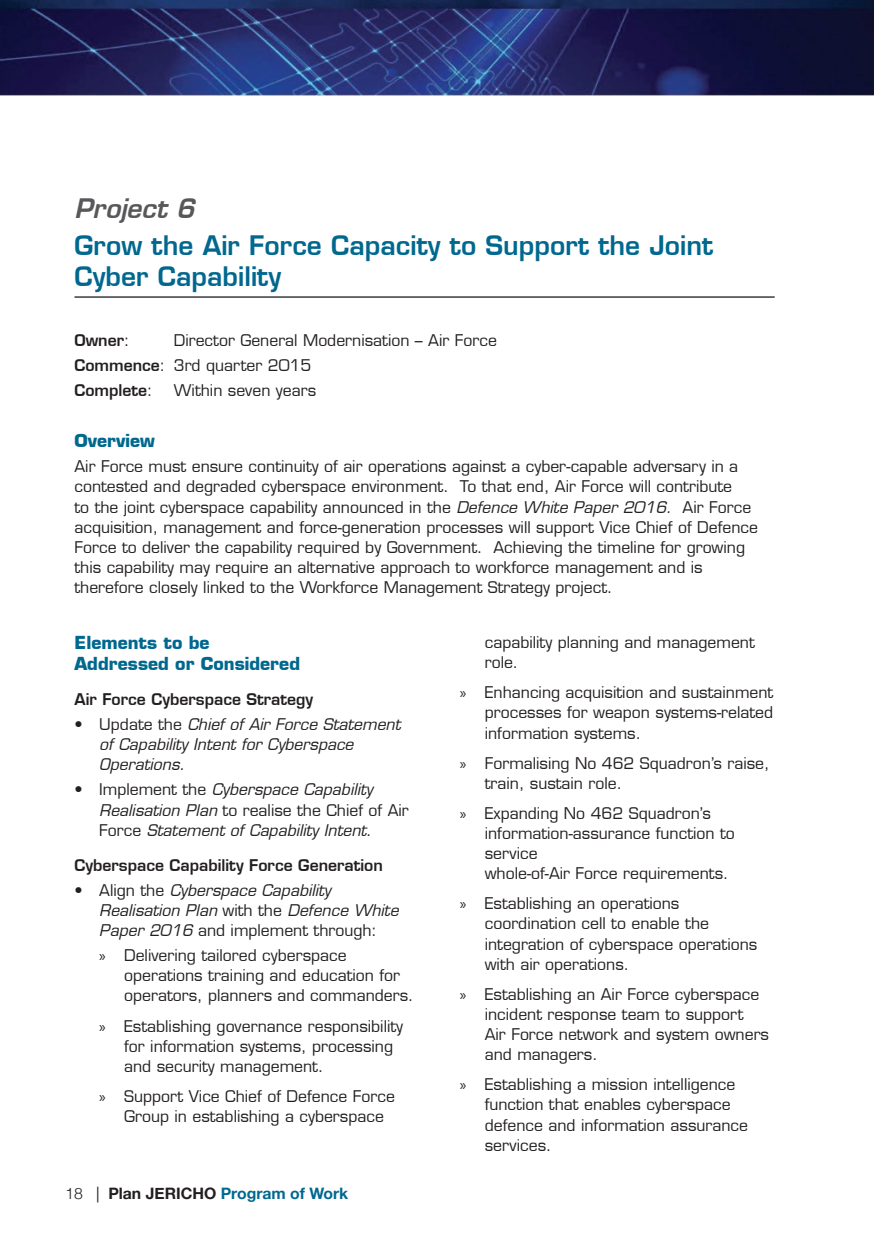
<style>
.page{position:relative;width:874px;height:1241px;background:#fff}
.page>*{position:absolute;margin:0;border:0;box-sizing:border-box;transform-origin:0 0}
.t1{font:600 26.25px/31.5px "Eurostile LT";color:#00688f}
.t2{font:italic 600 26.25px "Eurostile LT";color:#57585a}
.t3{font:700 17.5px/21px "Eurostile LT";color:#00688f}
.t4{font:15.75px/20.1px "Eurostile LT";color:#231f20}
.t5{font:italic 15.75px/20.1px "Eurostile LT";color:#231f20}
.t6{font:600 15.75px "Eurostile LT";color:#231f20}
.t7{font:700 15.75px "Helvetica Neue";color:#00688f}
.s1{font-weight:600}
.s2{font-weight:400}
.s3{font-style:italic}
.s4{font-style:normal}
.s5{font-family:"Myriad Pro"}
.s6{font-weight:300;color:#231f20}
.s7{font-weight:400;color:#231f20}
.s8{color:#231f20}
</style>
<div class="page">
<img style="left:0;top:0;width:874px;height:95px">
<hr style="left:74px;top:296px;width:700px;height:2px;background:#57585a">
<h1 class="t2" style="left:74px;top:192px;width:122px">Project 6</h1>
<h1 class="t1" style="left:74px;top:229px;width:640px">Grow the Air Force Capacity to Support the Joint<br>Cyber Capability</h1>
<p class="t4" style="left:74px;top:328px;width:424px;line-height:25px;text-indent:99px">Director General Modernisation – Air Force<br><span class="s1">Commence</span>: 3rd quarter 2015<br><span class="s1">Complete</span>:</p>
<p class="t6" style="left:74px;top:330px;width:57px">Owner<span class="s2">:</span></p>
<p class="t4" style="left:174px;top:380px;width:144px">Within seven years</p>
<p class="t3" style="left:74px;top:430px;width:82px">Overview</p>
<p class="t4" style="left:74px;top:456px;width:684px">Air Force must ensure continuity of air operations against a cyber-capable adversary in a contested and degraded cyberspace environment. To that end, Air Force will contribute<br>to the joint cyberspace capability announced in the <span class="s3">Defence White Paper 2016.</span> Air Force acquisition, management and force-generation processes will support Vice Chief of Defence Force to deliver the capability required by Government. Achieving the timeline for growing this capability may require an alternative approach to workforce management and is therefore closely linked to the Workforce Management Strategy project.</p>
<p class="t3" style="left:74px;top:631px;width:227px">Elements to be<br>Addressed or Considered</p>
<p class="t6" style="left:74px;top:689px;width:240px">Air Force Cyberspace Strategy</p>
<p class="t5" style="left:99px;top:714px;width:302px;text-indent:-25px"><span class="s4">• Update the</span> Chief of Air Force Statement of Capability Intent for Cyberspace<br>Operations.</p>
<p class="t5" style="left:99px;top:779px;width:311px;text-indent:-25px"><span class="s4">• Implement the</span> Cyberspace Capability<br>Realisation Plan <span class="s4">to realise the Chief of Air<br>Force</span> Statement of Capability Intent.</p>
<p class="t6" style="left:74px;top:854px;width:310px">Cyberspace Capability Force Generation</p>
<p class="t5" style="left:99px;top:879px;width:301px;text-indent:-25px"><span class="s4">• Align the</span> Cyberspace Capability<br>Realisation Plan <span class="s4">with the</span> Defence White<br>Paper 2016 <span class="s4">and implement through:</span></p>
<p class="t4" style="left:124px;top:945px;width:291px;text-indent:-25px"><span class="s5">»</span> Delivering tailored cyberspace operations training and education for operators, planners and commanders.</p>
<p class="t4" style="left:124px;top:1015px;width:280px;text-indent:-25px"><span class="s5">»</span> Establishing governance responsibility for information systems, processing and security management.</p>
<p class="t4" style="left:124px;top:1085px;width:272px;text-indent:-25px"><span class="s5">»</span> Support Vice Chief of Defence Force<br>Group in establishing a cyberspace</p>
<p class="t4" style="left:484px;top:632px;width:271px">capability planning and management role.</p>
<p class="t4" style="left:484px;top:682px;width:290px;text-align:justify;text-indent:-25px"><span class="s5">»</span> Enhancing acquisition and sustainment processes for weapon systems-related information systems.</p>
<p class="t4" style="left:484px;top:752px;width:286px;text-indent:-25px"><span class="s5">»</span> Formalising No 462 Squadron’s raise, train, sustain role.</p>
<p class="t4" style="left:484px;top:803px;width:251px;text-indent:-25px"><span class="s5">»</span> Expanding No 462 Squadron’s information-assurance function to service<br>whole-of-Air Force requirements.</p>
<p class="t4" style="left:484px;top:893px;width:274px;text-indent:-25px"><span class="s5">»</span> Establishing an operations coordination cell to enable the integration of cyberspace operations with air operations.</p>
<p class="t4" style="left:484px;top:983px;width:286px;text-indent:-25px"><span class="s5">»</span> Establishing an Air Force cyberspace incident response team to support<br>Air Force network and system owners and managers.</p>
<p class="t4" style="left:484px;top:1074px;width:265px;text-indent:-25px"><span class="s5">»</span> Establishing a mission intelligence function that enables cyberspace defence and information assurance services.</p>
<p class="t7" style="left:65px;top:1180px;width:284px"><span class="s6">18</span> <span class="s7">|</span> <span class="s8">Plan JERICHO</span> Program of Work</p>
</div>
